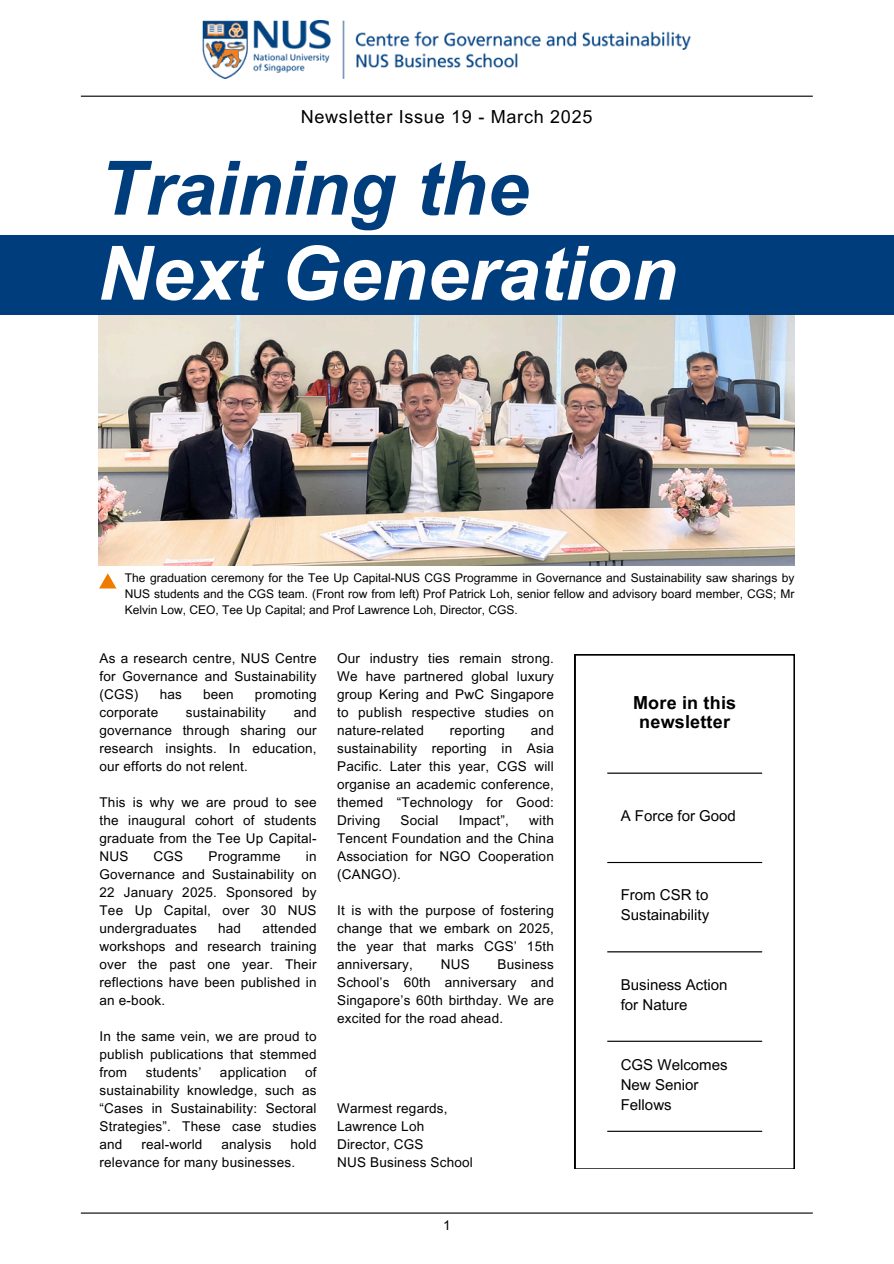
<style>
.page{position:relative;width:894px;height:1264px;background:#fff}
.page>*{position:absolute;margin:0;border:0;box-sizing:border-box;transform-origin:0 0}
.t1{font:italic 700 75px "Arial MT Pro";color:#fff}
.t2{font:italic 700 75px "Arial MT Pro";color:#003d7c}
.t3{font:18px "Arial MT Pro";letter-spacing:.04em;color:#000}
.t4{font:700 18px/19.2px "Arial MT Pro";letter-spacing:.01em;color:#000;text-align:center}
.t5{font:15px/20.2px "Arial MT Pro";color:#000}
.t6{font:13.5px/18px "Arial MT Pro";letter-spacing:.015em;color:#000;text-align:justify}
.t7{font:12px/16px "Arial MT Pro";color:#000;text-align:justify}
</style>
<div class="page">
<hr style="left:81px;top:1212px;width:731px;height:1px;background:#000">
<hr style="left:81px;top:96px;width:731px;height:1px;background:#000">
<img style="left:99px;top:314px;width:695px;height:251px">
<svg style="left:99px;top:573px;width:17px;height:15px"></svg>
<img style="left:202px;top:20px;width:489px;height:59px">
<div style="left:0;top:235px;width:893px;height:79px;background:#003d7c"></div>
<svg style="left:574px;top:654px;width:220px;height:514px"></svg>
<hr style="left:607px;top:772px;width:154px;height:1px;background:#000">
<hr style="left:607px;top:862px;width:154px;height:1px;background:#000">
<hr style="left:607px;top:951px;width:154px;height:1px;background:#000">
<hr style="left:607px;top:1040px;width:154px;height:1px;background:#000">
<hr style="left:607px;top:1130px;width:154px;height:1px;background:#000">
<p class="t3" style="left:301px;top:110px;width:293px">Newsletter Issue 19 - March 2025</p>
<p class="t2" style="left:99px;top:160px;width:431px">Training the</p>
<p class="t1" style="left:97px;top:245px;width:581px">Next Generation</p>
<p class="t7" style="left:125px;top:571px;width:671px">The graduation ceremony for the Tee Up Capital-NUS CGS Programme in Governance and Sustainability saw sharings by NUS students and the CGS team. (Front row from left) Prof Patrick Loh, senior fellow and advisory board member, CGS; Mr Kelvin Low, CEO, Tee Up Capital; and Prof Lawrence Loh, Director, CGS.</p>
<p class="t6" style="left:99px;top:650px;width:218px">As a research centre, NUS Centre for Governance and Sustainability (CGS)</p>
<p class="t6" style="left:160px;top:686px;width:24px">has</p>
<p class="t6" style="left:203px;top:686px;width:32px">been</p>
<p class="t6" style="left:255px;top:686px;width:63px">promoting</p>
<p class="t6" style="left:99px;top:704px;width:218px;text-indent:194px">and governance through sharing our research insights. In education, our efforts do not relent.</p>
<p class="t6" style="left:99px;top:794px;width:218px">This is why we are proud to see the inaugural cohort of students graduate from the Tee Up Capital-NUS</p>
<p class="t6" style="left:99px;top:704px;width:60px">corporate</p>
<p class="t6" style="left:186px;top:704px;width:81px">sustainability</p>
<p class="t6" style="left:154px;top:848px;width:31px">CGS</p>
<p class="t6" style="left:208px;top:848px;width:74px">Programme</p>
<p class="t6" style="left:99px;top:848px;width:218px;text-indent:206px">in Governance and Sustainability on 22 January 2025. Sponsored by Tee Up Capital, over 30 NUS undergraduates</p>
<p class="t6" style="left:99px;top:920px;width:218px;text-indent:163px">attended workshops and research training over the past one year. Their reflections have been published in an e-book.</p>
<h3 class="t6" style="left:99px;top:1028px;width:218px">In the same vein, we are proud to publish publications that stemmed from</h3>
<p class="t6" style="left:218px;top:920px;width:24px">had</p>
<h3 class="t6" style="left:99px;top:1064px;width:218px;text-indent:206px">of sustainability knowledge, such as “Cases in Sustainability: Sectoral Strategies”. These case studies and</h3>
<h3 class="t6" style="left:146px;top:1064px;width:57px">students’</h3>
<h3 class="t6" style="left:220px;top:1064px;width:68px">application</h3>
<h3 class="t6" style="left:99px;top:1136px;width:218px;text-indent:191px">hold relevance for many businesses.</h3>
<h3 class="t6" style="left:141px;top:1136px;width:63px">real-world</h3>
<h3 class="t6" style="left:221px;top:1136px;width:52px">analysis</h3>
<h1 class="t6" style="left:337px;top:650px;width:218px">Our industry ties remain strong.<br>We have partnered global luxury group Kering and PwC Singapore to publish respective studies on nature-related</h1>
<h1 class="t6" style="left:337px;top:722px;width:218px;text-indent:194px">and sustainability reporting in Asia Pacific. Later this year, CGS will organise an academic conference, themed “Technology for Good:<br>Driving</h1>
<h1 class="t6" style="left:450px;top:722px;width:56px">reporting</h1>
<h1 class="t6" style="left:400px;top:812px;width:39px">Social</h1>
<h1 class="t6" style="left:458px;top:812px;width:52px">Impact”,</h1>
<h1 class="t6" style="left:337px;top:812px;width:218px;text-indent:192px">with Tencent Foundation and the China Association for NGO Cooperation (CANGO).</h1>
<h1 class="t6" style="left:337px;top:902px;width:218px">It is with the purpose of fostering change that we embark on 2025, the year that marks CGS’ 15th anniversary,</h1>
<h1 class="t6" style="left:440px;top:956px;width:30px">NUS</h1>
<h1 class="t6" style="left:337px;top:956px;width:218px;text-indent:160px">Business School’s 60th anniversary and Singapore’s 60th birthday. We are excited for the road ahead.</h1>
<p class="t6" style="left:337px;top:1100px;width:112px">Warmest regards,</p>
<p class="t6" style="left:337px;top:1118px;width:89px">Lawrence Loh</p>
<p class="t6" style="left:337px;top:1136px;width:88px">Director, CGS</p>
<p class="t6" style="left:337px;top:1154px;width:137px">NUS Business School</p>
<p class="t6" style="left:443px;top:1218px;width:9px">1</p>
<p class="t4" style="left:633px;top:695px;width:104px">More in this newsletter</p>
<p class="t5" style="left:620px;top:807px;width:117px">A Force for Good</p>
<p class="t5" style="left:620px;top:886px;width:90px">From CSR to<br>Sustainability</p>
<p class="t5" style="left:620px;top:976px;width:108px">Business Action for Nature</p>
<h2 class="t5" style="left:620px;top:1056px;width:108px">CGS Welcomes<br>New Senior<br>Fellows</h2>
</div>
